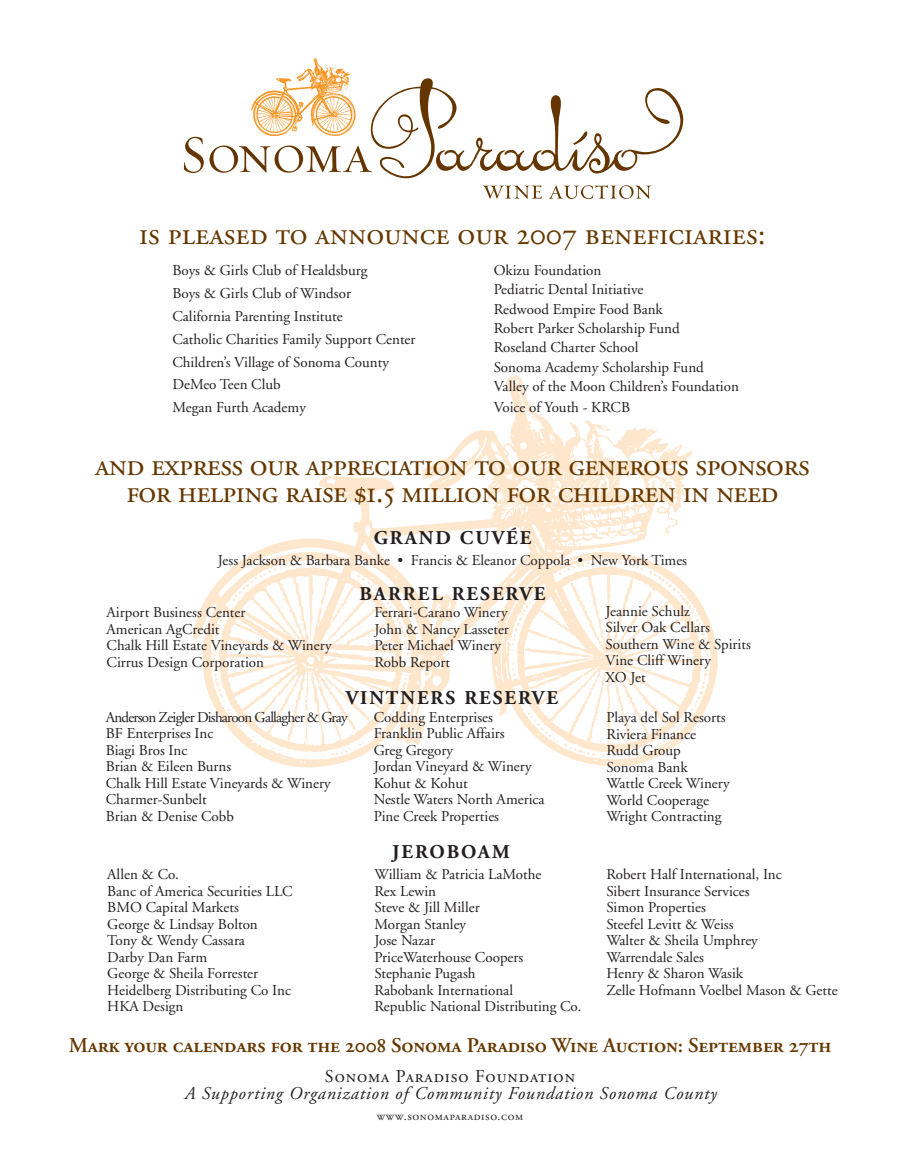
<style>
.page{position:relative;width:905px;height:1168px;background:#fff}
.page>*{position:absolute;margin:0;border:0;box-sizing:border-box;transform-origin:0 0}
.t1{font:31.5px/27px "Adobe Garamond Regular SC";letter-spacing:-.02em;color:#663800;text-align:center}
.t2{font:31.5px "Adobe Garamond Regular SC";color:#663800}
.t3{font:21px "Adobe Garamond Semibold SC";letter-spacing:-.01em;color:#663800}
.t4{font:700 19.5px "Adobe Garamond";letter-spacing:.1em;color:#231f20}
.t5{font:italic 18px "Adobe Garamond";letter-spacing:.05em;color:#231f20}
.t6{font:18px "Adobe Garamond Regular SC";letter-spacing:.05em;color:#231f20}
.t7{font:15px "Adobe Garamond";color:#231f20}
.t8{font:15px "Adobe Garamond";letter-spacing:-.05em;color:#231f20}
.t9{font:12px "Adobe Garamond Regular SC";letter-spacing:.05em;color:#231f20}
</style>
<div class="page">
<svg style="left:202px;top:640px;width:515px;height:127px"></svg>
<svg style="left:212px;top:640px;width:496px;height:112px"></svg>
<svg style="left:319px;top:640px;width:373px;height:118px"></svg>
<svg style="left:327px;top:613px;width:388px;height:127px"></svg>
<svg style="left:193px;top:375px;width:513px;height:265px"></svg>
<svg style="left:184px;top:58px;width:499px;height:141px"></svg>
<p class="t2" style="left:139px;top:217px;width:628px">is pleased to announce our 2007 beneficiaries:</p>
<p class="t7" style="left:172px;top:262px;width:196px">Boys &amp; Girls Club of Healdsburg</p>
<p class="t7" style="left:172px;top:285px;width:180px">Boys &amp; Girls Club of Windsor</p>
<p class="t7" style="left:172px;top:308px;width:172px">California Parenting Institute</p>
<p class="t7" style="left:172px;top:331px;width:244px">Catholic Charities Family Support Center</p>
<p class="t7" style="left:172px;top:354px;width:218px">Children’s Village of Sonoma County</p>
<p class="t7" style="left:172px;top:377px;width:110px">DeMeo Teen Club</p>
<p class="t7" style="left:172px;top:399px;width:135px">Megan Furth Academy</p>
<p class="t7" style="left:494px;top:262px;width:109px">Okizu Foundation</p>
<p class="t7" style="left:494px;top:282px;width:151px">Pediatric Dental Initiative</p>
<p class="t7" style="left:494px;top:301px;width:170px">Redwood Empire Food Bank</p>
<p class="t7" style="left:494px;top:320px;width:187px">Robert Parker Scholarship Fund</p>
<p class="t7" style="left:494px;top:340px;width:146px">Roseland Charter School</p>
<p class="t7" style="left:494px;top:359px;width:211px">Sonoma Academy Scholarship Fund</p>
<p class="t7" style="left:494px;top:378px;width:247px">Valley of the Moon Children’s Foundation</p>
<p class="t7" style="left:494px;top:399px;width:138px">Voice of Youth - KRCB</p>
<p class="t1" style="left:95px;top:452px;width:716px">and express our appreciation to our generous sponsors for helping raise $1.5 million for children in need</p>
<p class="t4" style="left:373px;top:527px;width:159px">GRAND CUVÉE</p>
<p class="t7" style="left:218px;top:552px;width:471px">Jess Jackson &amp; Barbara Banke • Francis &amp; Eleanor Coppola • New York Times</p>
<p class="t7" style="left:106px;top:604px;width:140px">Airport Business Center</p>
<p class="t7" style="left:106px;top:621px;width:114px">American AgCredit</p>
<p class="t7" style="left:106px;top:637px;width:226px">Chalk Hill Estate Vineyards &amp; Winery</p>
<p class="t7" style="left:106px;top:654px;width:159px">Cirrus Design Corporation</p>
<p class="t4" style="left:359px;top:583px;width:187px">BARREL RESERVE</p>
<p class="t7" style="left:374px;top:604px;width:135px">Ferrari-Carano Winery</p>
<p class="t7" style="left:374px;top:621px;width:136px">John &amp; Nancy Lasseter</p>
<p class="t7" style="left:374px;top:637px;width:128px">Peter Michael Winery</p>
<p class="t7" style="left:374px;top:654px;width:77px">Robb Report</p>
<p class="t4" style="left:346px;top:687px;width:214px">VINTNERS RESERVE</p>
<p class="t8" style="left:106px;top:709px;width:243px">Anderson Zeigler Disharoon Gallagher &amp; Gray</p>
<p class="t7" style="left:106px;top:725px;width:109px">BF Enterprises Inc</p>
<p class="t7" style="left:106px;top:742px;width:83px">Biagi Bros Inc</p>
<p class="t7" style="left:106px;top:758px;width:127px">Brian &amp; Eileen Burns</p>
<p class="t7" style="left:106px;top:775px;width:226px">Chalk Hill Estate Vineyards &amp; Winery</p>
<p class="t7" style="left:106px;top:791px;width:103px">Charmer-Sunbelt</p>
<p class="t7" style="left:106px;top:808px;width:129px">Brian &amp; Denise Cobb</p>
<p class="t7" style="left:374px;top:709px;width:121px">Codding Enterprises</p>
<p class="t7" style="left:374px;top:725px;width:132px">Franklin Public Affairs</p>
<p class="t7" style="left:374px;top:742px;width:81px">Greg Gregory</p>
<p class="t7" style="left:374px;top:758px;width:159px">Jordan Vineyard &amp; Winery</p>
<p class="t7" style="left:374px;top:775px;width:96px">Kohut &amp; Kohut</p>
<p class="t7" style="left:374px;top:791px;width:172px">Nestle Waters North America</p>
<p class="t7" style="left:374px;top:808px;width:127px">Pine Creek Properties</p>
<p class="t7" style="left:107px;top:866px;width:73px">Allen &amp; Co.</p>
<p class="t7" style="left:107px;top:883px;width:187px">Banc of America Securities LLC</p>
<p class="t7" style="left:107px;top:899px;width:133px">BMO Capital Markets</p>
<p class="t7" style="left:107px;top:916px;width:152px">George &amp; Lindsay Bolton</p>
<p class="t7" style="left:107px;top:932px;width:139px">Tony &amp; Wendy Cassara</p>
<p class="t7" style="left:107px;top:949px;width:101px">Darby Dan Farm</p>
<p class="t7" style="left:107px;top:965px;width:152px">George &amp; Sheila Forrester</p>
<p class="t7" style="left:107px;top:982px;width:185px">Heidelberg Distributing Co Inc</p>
<p class="t7" style="left:107px;top:998px;width:78px">HKA Design</p>
<p class="t4" style="left:392px;top:841px;width:119px">JEROBOAM</p>
<p class="t7" style="left:374px;top:866px;width:169px">William &amp; Patricia LaMothe</p>
<p class="t7" style="left:374px;top:883px;width:63px">Rex Lewin</p>
<p class="t7" style="left:374px;top:899px;width:107px">Steve &amp; Jill Miller</p>
<p class="t7" style="left:374px;top:916px;width:93px">Morgan Stanley</p>
<p class="t7" style="left:374px;top:932px;width:62px">Jose Nazar</p>
<p class="t7" style="left:374px;top:949px;width:150px">PriceWaterhouse Coopers</p>
<p class="t7" style="left:374px;top:965px;width:103px">Stephanie Pugash</p>
<p class="t7" style="left:374px;top:982px;width:140px">Rabobank International</p>
<p class="t7" style="left:374px;top:998px;width:208px">Republic National Distributing Co.</p>
<p class="t7" style="left:605px;top:603px;width:86px">Jeannie Schulz</p>
<p class="t7" style="left:605px;top:619px;width:106px">Silver Oak Cellars</p>
<p class="t7" style="left:605px;top:636px;width:147px">Southern Wine &amp; Spirits</p>
<p class="t7" style="left:605px;top:652px;width:107px">Vine Cliff Winery</p>
<p class="t7" style="left:605px;top:669px;width:42px">XO Jet</p>
<p class="t7" style="left:606px;top:709px;width:121px">Playa del Sol Resorts</p>
<p class="t7" style="left:606px;top:726px;width:91px">Riviera Finance</p>
<p class="t7" style="left:606px;top:742px;width:76px">Rudd Group</p>
<p class="t7" style="left:606px;top:759px;width:83px">Sonoma Bank</p>
<p class="t7" style="left:606px;top:775px;width:125px">Wattle Creek Winery</p>
<p class="t7" style="left:606px;top:792px;width:104px">World Cooperage</p>
<p class="t7" style="left:606px;top:808px;width:117px">Wright Contracting</p>
<p class="t7" style="left:606px;top:866px;width:177px">Robert Half International, Inc</p>
<p class="t7" style="left:606px;top:883px;width:145px">Sibert Insurance Services</p>
<p class="t7" style="left:606px;top:899px;width:101px">Simon Properties</p>
<p class="t7" style="left:606px;top:916px;width:129px">Steefel Levitt &amp; Weiss</p>
<p class="t7" style="left:606px;top:932px;width:153px">Walter &amp; Sheila Umphrey</p>
<p class="t7" style="left:606px;top:949px;width:99px">Warrendale Sales</p>
<p class="t7" style="left:606px;top:965px;width:138px">Henry &amp; Sharon Wasik</p>
<p class="t7" style="left:606px;top:982px;width:233px">Zelle Hofmann Voelbel Mason &amp; Gette</p>
<p class="t3" style="left:69px;top:1034px;width:764px">Mark your calendars for the 2008 Sonoma Paradiso Wine Auction: September 27th</p>
<p class="t6" style="left:325px;top:1066px;width:251px">Sonoma Paradiso Foundation</p>
<p class="t5" style="left:184px;top:1083px;width:533px">A Supporting Organization of Community Foundation Sonoma County</p>
<p class="t9" style="left:377px;top:1109px;width:148px">www.sonomaparadiso.com</p>
</div>
